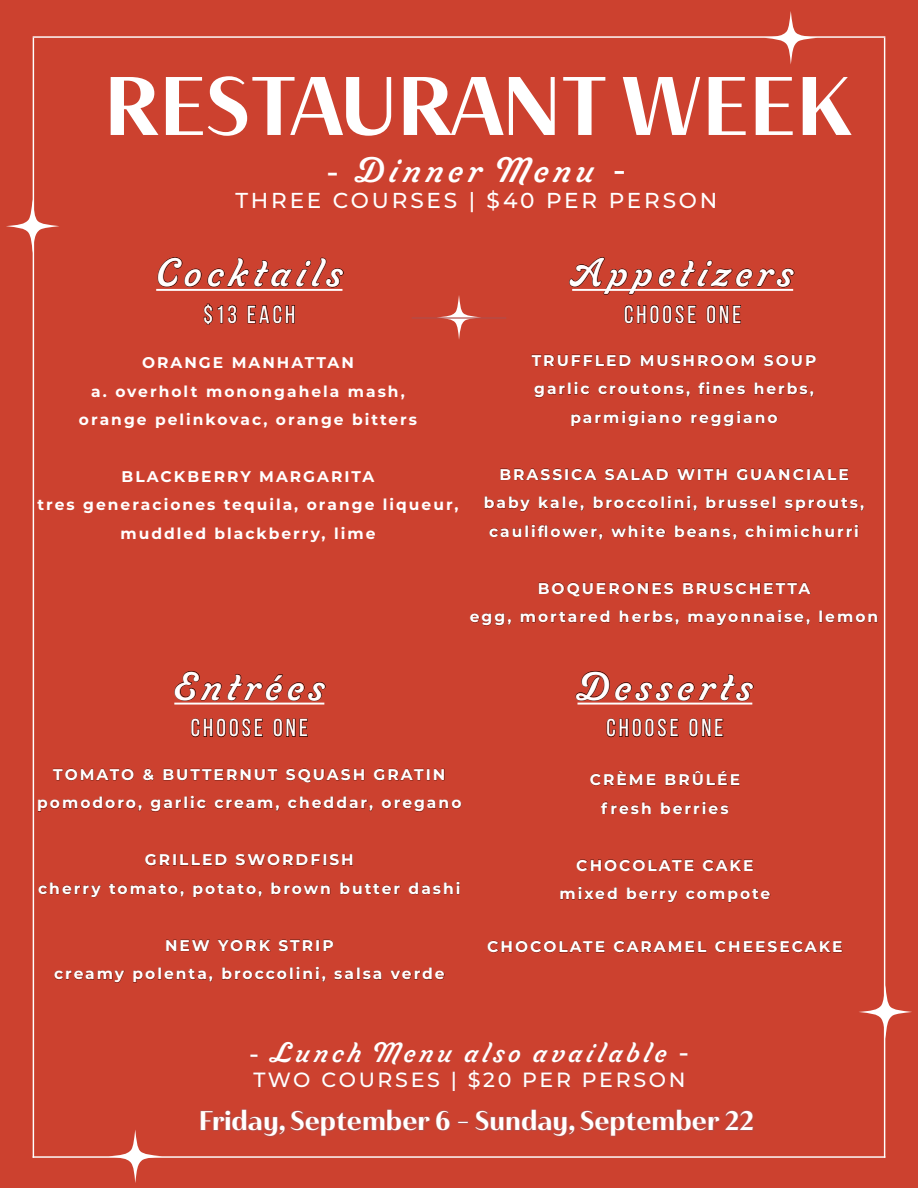
<style>
.page{position:relative;width:918px;height:1188px;background:#cc412f}
.page>*{position:absolute;margin:0;border:0;box-sizing:border-box;transform-origin:0 0}
.t1{font:82.8px "Haboro Contrast Nor Bol";color:#fff}
.t2{font:38.85px "Livermore Script ATF";letter-spacing:.125em;color:#fff}
.t3{font:34.8px "Livermore Script ATF";letter-spacing:.125em;color:#fff}
.t4{font:27.75px "Livermore Script ATF";letter-spacing:.13em;color:#fff}
.t5{font:27px "Haboro Contrast Nor Bol";color:#fff}
.t6{font:24.45px "Bebas Neue";letter-spacing:.13em;color:#fff}
.t7{font:500 21.6px "Montserrat";letter-spacing:.13em;color:#fff}
.t8{font:500 20.55px "Montserrat";letter-spacing:.13em;color:#fff}
.t9{font:700 15.45px/28.5px "Montserrat";letter-spacing:.13em;color:#fff;text-align:center}
.s1{font-family:"Times New Roman"}
.s2{font-family:"Montserrat";font-weight:500}
</style>
<div class="page">
<hr style="left:33px;top:36px;width:852px;height:2px;background:#fff">
<hr style="left:33px;top:1156px;width:852px;height:2px;background:#fff">
<hr style="left:33px;top:38px;width:1px;height:1120px;background:#fff">
<hr style="left:884px;top:38px;width:1px;height:1120px;background:#fff">
<svg style="left:174px;top:671px;width:152px;height:66px"></svg>
<hr style="left:174px;top:703px;width:150px;height:2px;background:#fff">
<svg style="left:470px;top:355px;width:407px;height:271px"></svg>
<svg style="left:488px;top:771px;width:354px;height:182px"></svg>
<svg style="left:569px;top:257px;width:225px;height:67px"></svg>
<hr style="left:572px;top:289px;width:221px;height:2px;background:#fff">
<svg style="left:38px;top:769px;width:423px;height:214px"></svg>
<svg style="left:576px;top:671px;width:178px;height:66px"></svg>
<hr style="left:577px;top:703px;width:175px;height:2px;background:#fff">
<svg style="left:6px;top:199px;width:53px;height:54px"></svg>
<svg style="left:764px;top:11px;width:54px;height:53px"></svg>
<svg style="left:108px;top:1130px;width:54px;height:53px"></svg>
<svg style="left:859px;top:985px;width:53px;height:54px"></svg>
<svg style="left:441px;top:295px;width:36px;height:44px"></svg>
<hr style="left:412px;top:317px;width:94px;height:2px;background:#b14e4a">
<svg style="left:158px;top:257px;width:186px;height:68px"></svg>
<hr style="left:156px;top:289px;width:186px;height:2px;background:#fff">
<svg style="left:200px;top:1109px;width:554px;height:28px"></svg>
<svg style="left:251px;top:1044px;width:437px;height:44px"></svg>
<h1 class="t1" style="left:104px;top:55px;width:748px">RESTAURANT WEEK</h1>
<h3 class="t3" style="left:327px;top:146px;width:301px"><span class="s1">-</span> Dinner Menu <span class="s2">-</span></h3>
<h3 class="t7" style="left:235px;top:185px;width:484px">THREE COURSES | $40 PER PERSON</h3>
<h2 class="t2" style="left:156px;top:246px;width:188px">Cocktails</h2>
<h3 class="t6" style="left:203px;top:301px;width:93px">$13 EACH</h3>
<p class="t9" style="left:79px;top:348px;width:340px">ORANGE MANHATTAN<br>a. overholt monongahela mash, orange pelinkovac, orange bitters</p>
<p class="t9" style="left:37px;top:461px;width:423px">BLACKBERRY MARGARITA<br>tres generaciones tequila, orange liqueur, muddled blackberry, lime</p>
<h2 class="t2" style="left:572px;top:246px;width:222px">Appetizers</h2>
<h3 class="t6" style="left:624px;top:301px;width:119px">CHOOSE ONE</h3>
<p class="t9" style="left:532px;top:345px;width:286px">TRUFFLED MUSHROOM SOUP garlic croutons, fines herbs, parmigiano reggiano</p>
<p class="t9" style="left:484px;top:459px;width:382px">BRASSICA SALAD WITH GUANCIALE baby kale, broccolini, brussel sprouts, cauliflower, white beans, chimichurri</p>
<p class="t9" style="left:470px;top:573px;width:410px">BOQUERONES BRUSCHETTA<br>egg, mortared herbs, mayonnaise, lemon</p>
<h2 class="t2" style="left:174px;top:659px;width:152px">Entrées</h2>
<h3 class="t6" style="left:191px;top:715px;width:119px">CHOOSE ONE</h3>
<p class="t9" style="left:37px;top:759px;width:426px">TOMATO &amp; BUTTERNUT SQUASH GRATIN pomodoro, garlic cream, cheddar, oregano</p>
<p class="t9" style="left:38px;top:845px;width:424px">GRILLED SWORDFISH<br>cherry tomato, potato, brown butter dashi</p>
<p class="t9" style="left:54px;top:930px;width:392px">NEW YORK STRIP<br>creamy polenta, broccolini, salsa verde</p>
<h2 class="t2" style="left:577px;top:659px;width:176px">Desserts</h2>
<h3 class="t6" style="left:606px;top:715px;width:119px">CHOOSE ONE</h3>
<p class="t9" style="left:590px;top:765px;width:152px">CRÈME BRÛLÉE fresh berries</p>
<p class="t9" style="left:559px;top:850px;width:213px">CHOCOLATE CAKE mixed berry compote</p>
<p class="t9" style="left:487px;top:932px;width:357px">CHOCOLATE CARAMEL CHEESECAKE</p>
<h3 class="t4" style="left:250px;top:1033px;width:441px"><span class="s1">-</span> Lunch Menu also available <span class="s2">-</span></h3>
<h3 class="t8" style="left:253px;top:1065px;width:434px">TWO COURSES | $20 PER PERSON</h3>
<h3 class="t5" style="left:199px;top:1104px;width:557px">Friday, September 6 - Sunday, September 22</h3>
</div>
